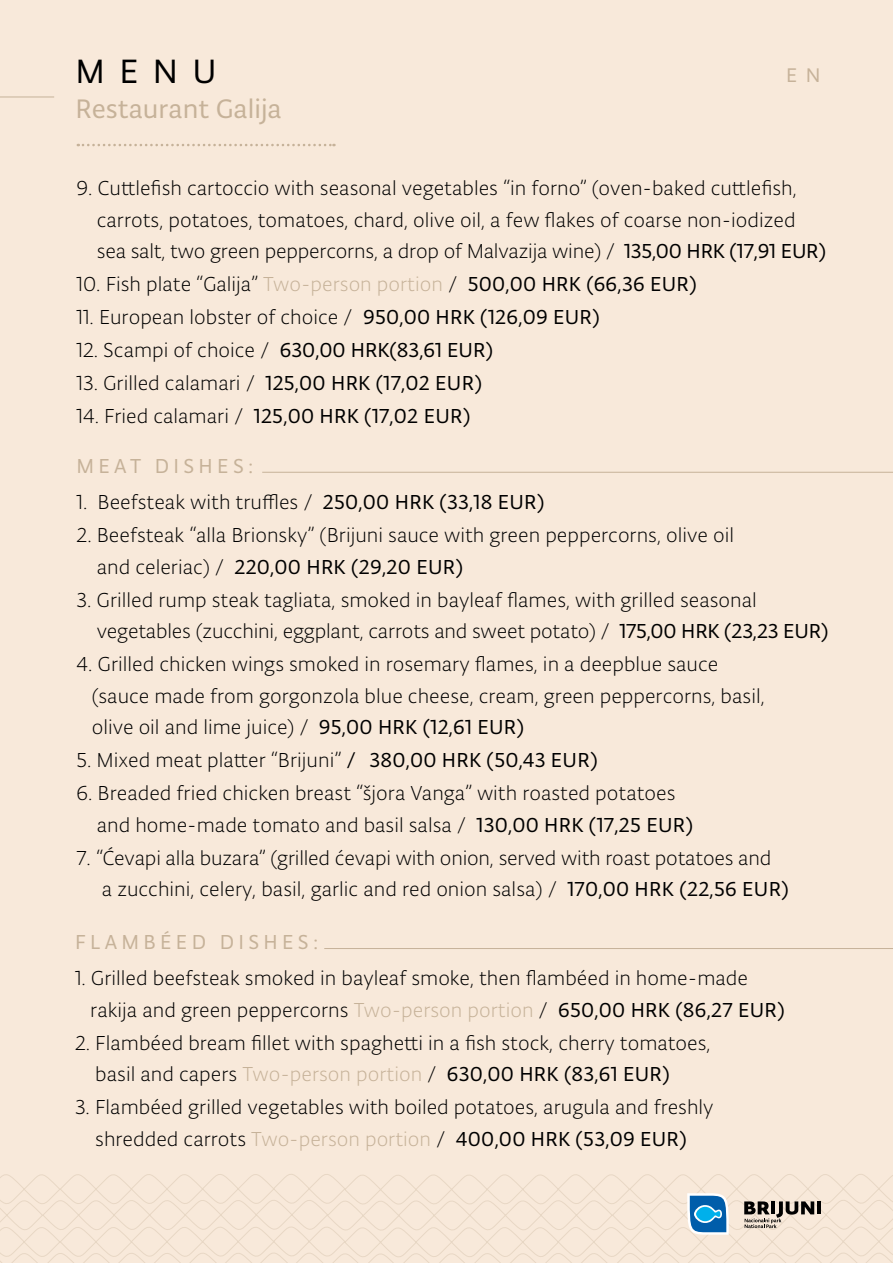
<style>
.page{position:relative;width:893px;height:1263px;background:#f8e9da}
.page>*{position:absolute;margin:0;border:0;box-sizing:border-box;transform-origin:0 0}
.t1{font:35.85px "Typonine Sans Pro Normal";color:#000}
.t2{font:28.5px "Typonine Sans Pro Normal";color:#c6b299}
.t3{font:300 21.6px/31.5px "Typonine Sans Pro";color:#000}
.t4{font:21.6px "Typonine Sans Pro Normal";letter-spacing:.01em;color:#000}
.t5{font:21.6px "Typonine Sans Pro Normal";letter-spacing:.2em;color:#c6b299}
.t6{font:21px "Typonine Sans Pro Normal";color:#c6b299}
.s1{font-family:"Typonine Sans Pro Normal";font-weight:400}
.s2{color:#c6b299}
.s3{font-family:"Typonine Sans Pro";font-weight:300}
.s4{font-family:"Typonine Sans Pro";font-weight:300;color:#c6b299}
</style>
<div class="page">
<svg style="left:78px;top:144px;width:256px;height:2px"></svg>
<hr style="left:0;top:97px;width:54px;height:1px;background:#c6b299">
<svg style="left:0;top:1174px;width:893px;height:89px"></svg>
<svg style="left:744px;top:1201px;width:70px;height:27px"></svg>
<hr style="left:817px;top:1201px;width:4px;height:13px;background:#000">
<svg style="left:687px;top:1193px;width:42px;height:42px;background:#589ecc"></svg>
<hr style="left:262px;top:472px;width:631px;height:1px;background:#c6b299">
<hr style="left:324px;top:948px;width:569px;height:1px;background:#c6b299">
<h1 class="t1" style="left:75px;top:51px;width:143px">MENU</h1>
<h2 class="t2" style="left:75px;top:92px;width:208px">Restaurant Galija</h2>
<p class="t6" style="left:786px;top:63px;width:36px">E N</p>
<p class="t3" style="left:97px;top:172px;width:731px;text-indent:-20px">9. Cuttlefish cartoccio with seasonal vegetables “in forno” (oven-baked cuttlefish, carrots, potatoes, tomatoes, chard, olive oil, a few flakes of coarse non-iodized sea salt, two green peppercorns, a drop of Malvazija wine) / <span class="s1">135,00 HRK (17,91 EUR)</span></p>
<p class="t3" style="left:77px;top:268px;width:622px">10. Fish plate “Galija” <span class="s2">Two-person portion</span> / <span class="s1">500,00 HRK (66,36 EUR)</span></p>
<p class="t3" style="left:77px;top:301px;width:525px">11. European lobster of choice / <span class="s1">950,00 HRK (126,09 EUR)</span></p>
<p class="t4" style="left:77px;top:338px;width:418px"><span class="s3">12. Scampi of choice /</span> 630,00 HRK(83,61 EUR)</p>
<p class="t3" style="left:77px;top:367px;width:407px">13. Grilled calamari / <span class="s1">125,00 HRK (17,02 EUR)</span></p>
<p class="t4" style="left:77px;top:404px;width:395px"><span class="s3">14. Fried calamari /</span> 125,00 HRK (17,02 EUR)</p>
<p class="t5" style="left:77px;top:454px;width:179px">MEAT DISHES:</p>
<p class="t3" style="left:77px;top:486px;width:469px">1. Beefsteak with truffles / <span class="s1">250,00 HRK (33,18 EUR)</span></p>
<p class="t3" style="left:77px;top:519px;width:659px">2. Beefsteak “alla Brionsky” (Brijuni sauce with green peppercorns, olive oil</p>
<p class="t4" style="left:97px;top:554px;width:368px"><span class="s3">and celeriac) /</span> 220,00 HRK (29,20 EUR)</p>
<p class="t3" style="left:97px;top:584px;width:733px;text-indent:-20px">3. Grilled rump steak tagliata, smoked in bayleaf flames, with grilled seasonal vegetables (zucchini, eggplant, carrots and sweet potato) / <span class="s1">175,00 HRK (23,23 EUR)</span></p>
<p class="t3" style="left:92px;top:648px;width:674px;text-indent:-15px">4. Grilled chicken wings smoked in rosemary flames, in a deepblue sauce (sauce made from gorgonzola blue cheese, cream, green peppercorns, basil, olive oil and lime juice) / <span class="s1">95,00 HRK (12,61 EUR)</span></p>
<p class="t3" style="left:77px;top:744px;width:522px">5. Mixed meat platter “Brijuni” <span class="s1">/ 380,00 HRK (50,43 EUR)</span></p>
<p class="t3" style="left:97px;top:777px;width:598px;text-indent:-20px">6. Breaded fried chicken breast “šjora Vanga” with roasted potatoes and home-made tomato and basil salsa / <span class="s1">130,00 HRK (17,25 EUR)</span></p>
<p class="t3" style="left:102px;top:842px;width:688px;text-indent:-25px">7. “Ćevapi alla buzara” (grilled ćevapi with onion, served with roast potatoes and<br>a zucchini, celery, basil, garlic and red onion salsa) / <span class="s1">170,00 HRK (22,56 EUR)</span></p>
<p class="t5" style="left:75px;top:929px;width:245px">FLAMBÉED DISHES:</p>
<p class="t3" style="left:90px;top:962px;width:696px;text-indent:-15px">1. Grilled beefsteak smoked in bayleaf smoke, then flambéed in home-made rakija and green peppercorns <span class="s2">Two-person portion</span> / <span class="s1">650,00 HRK (86,27 EUR)</span></p>
<p class="t3" style="left:75px;top:1027px;width:637px">2. Flambéed bream fillet with spaghetti in a fish stock, cherry tomatoes,</p>
<p class="t4" style="left:95px;top:1061px;width:576px"><span class="s3">basil and capers</span> <span class="s4">Two-person portion</span> <span class="s3">/</span> 630,00 HRK (83,61 EUR)</p>
<p class="t3" style="left:75px;top:1091px;width:640px">3. Flambéed grilled vegetables with boiled potatoes, arugula and freshly</p>
<p class="t4" style="left:95px;top:1126px;width:593px"><span class="s3">shredded carrots</span> <span class="s4">Two-person portion</span> <span class="s3">/</span> 400,00 HRK (53,09 EUR)</p>
</div>
